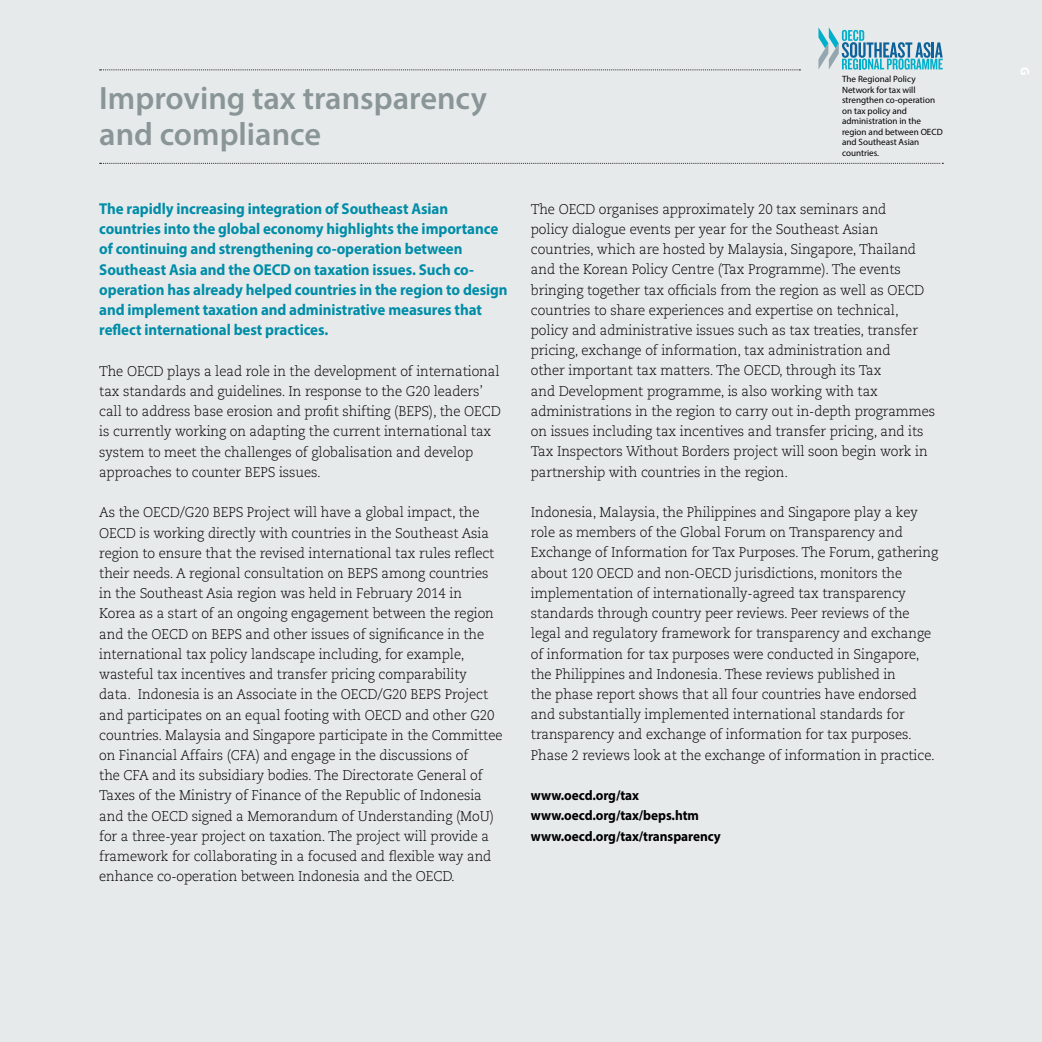
<style>
.page{position:relative;width:1042px;height:1042px;background:#e7eaeb}
.page>*{position:absolute;margin:0;border:0;box-sizing:border-box;transform-origin:0 0}
.t1{font:600 32.38px/36.8px "Myriad Pro";color:#8a9597}
.t2{font:700 15.75px/20.1px "Myriad Pro";letter-spacing:-.005em;color:#008da8;scale:.95 1}
.t3{font:300 14px/20.3px "Caecilia";letter-spacing:-.005em;color:#000;scale:.95 1}
.t4{font:700 14px/20.3px "Myriad Pro";letter-spacing:-.005em;color:#000;scale:.95 1}
.t5{font:700 12.25px "Myriad Pro";color:#fff}
.t6{font:9.1px/10.5px "Myriad Pro";color:#000}
</style>
<div class="page">
<svg style="left:100px;top:69px;width:700px;height:1px"></svg>
<svg style="left:100px;top:163px;width:843px;height:1px"></svg>
<svg style="left:818px;top:27px;width:125px;height:43px"></svg>
<p class="t1" style="left:99px;top:79px;width:389px">Improving tax transparency and compliance</p>
<p class="t2" style="left:99px;top:198px;width:431px">The rapidly increasing integration of Southeast Asian countries into the global economy highlights the importance of continuing and strengthening co-operation between Southeast Asia and the OECD on taxation issues. Such co&shy;operation has already helped countries in the region to design and implement taxation and administrative measures that reflect international best practices.</p>
<p class="t3" style="left:99px;top:361px;width:424px">The OECD plays a lead role in the development of international tax standards and guidelines. In response to the G20 leaders’ call to address base erosion and profit shifting (BEPS), the OECD is currently working on adapting the current international tax system to meet the challenges of globalisation and develop approaches to counter BEPS issues.</p>
<p class="t3" style="left:99px;top:503px;width:426px">As the OECD/G20 BEPS Project will have a global impact, the OECD is working directly with countries in the Southeast Asia region to ensure that the revised international tax rules reflect their needs. A regional consultation on BEPS among countries in the Southeast Asia region was held in February 2014 in<br>Korea as a start of an ongoing engagement between the region and the OECD on BEPS and other issues of significance in the international tax policy landscape including, for example, wasteful tax incentives and transfer pricing comparability<br>data. Indonesia is an Associate in the OECD/G20 BEPS Project and participates on an equal footing with OECD and other G20 countries. Malaysia and Singapore participate in the Committee on Financial Affairs (CFA) and engage in the discussions of<br>the CFA and its subsidiary bodies. The Directorate General of Taxes of the Ministry of Finance of the Republic of Indonesia and the OECD signed a Memorandum of Understanding (MoU) for a three-year project on taxation. The project will provide a framework for collaborating in a focused and flexible way and enhance co-operation between Indonesia and the OECD.</p>
<p class="t6" style="left:842px;top:74px;width:102px">The Regional Policy<br>Network for tax will strengthen co-operation on tax policy and administration in the region and between OECD and Southeast Asian countries.</p>
<p class="t3" style="left:531px;top:199px;width:427px">The OECD organises approximately 20 tax seminars and<br>policy dialogue events per year for the Southeast Asian countries, which are hosted by Malaysia, Singapore, Thailand and the Korean Policy Centre (Tax Programme). The events bringing together tax officials from the region as well as OECD countries to share experiences and expertise on technical, policy and administrative issues such as tax treaties, transfer pricing, exchange of information, tax administration and<br>other important tax matters. The OECD, through its Tax<br>and Development programme, is also working with tax administrations in the region to carry out in-depth programmes on issues including tax incentives and transfer pricing, and its Tax Inspectors Without Borders project will soon begin work in partnership with countries in the region.</p>
<p class="t3" style="left:531px;top:502px;width:430px">Indonesia, Malaysia, the Philippines and Singapore play a key role as members of the Global Forum on Transparency and Exchange of Information for Tax Purposes. The Forum, gathering about 120 OECD and non-OECD jurisdictions, monitors the implementation of internationally-agreed tax transparency standards through country peer reviews. Peer reviews of the legal and regulatory framework for transparency and exchange of information for tax purposes were conducted in Singapore, the Philippines and Indonesia. These reviews published in<br>the phase report shows that all four countries have endorsed and substantially implemented international standards for transparency and exchange of information for tax purposes.<br>Phase 2 reviews look at the exchange of information in practice.</p>
<p class="t4" style="left:531px;top:785px;width:201px">www.oecd.org/tax www.oecd.org/tax/beps.htm www.oecd.org/tax/transparency</p>
<p class="t5" style="left:1033px;top:67px;width:10px;rotate:90deg">G</p>
</div>
